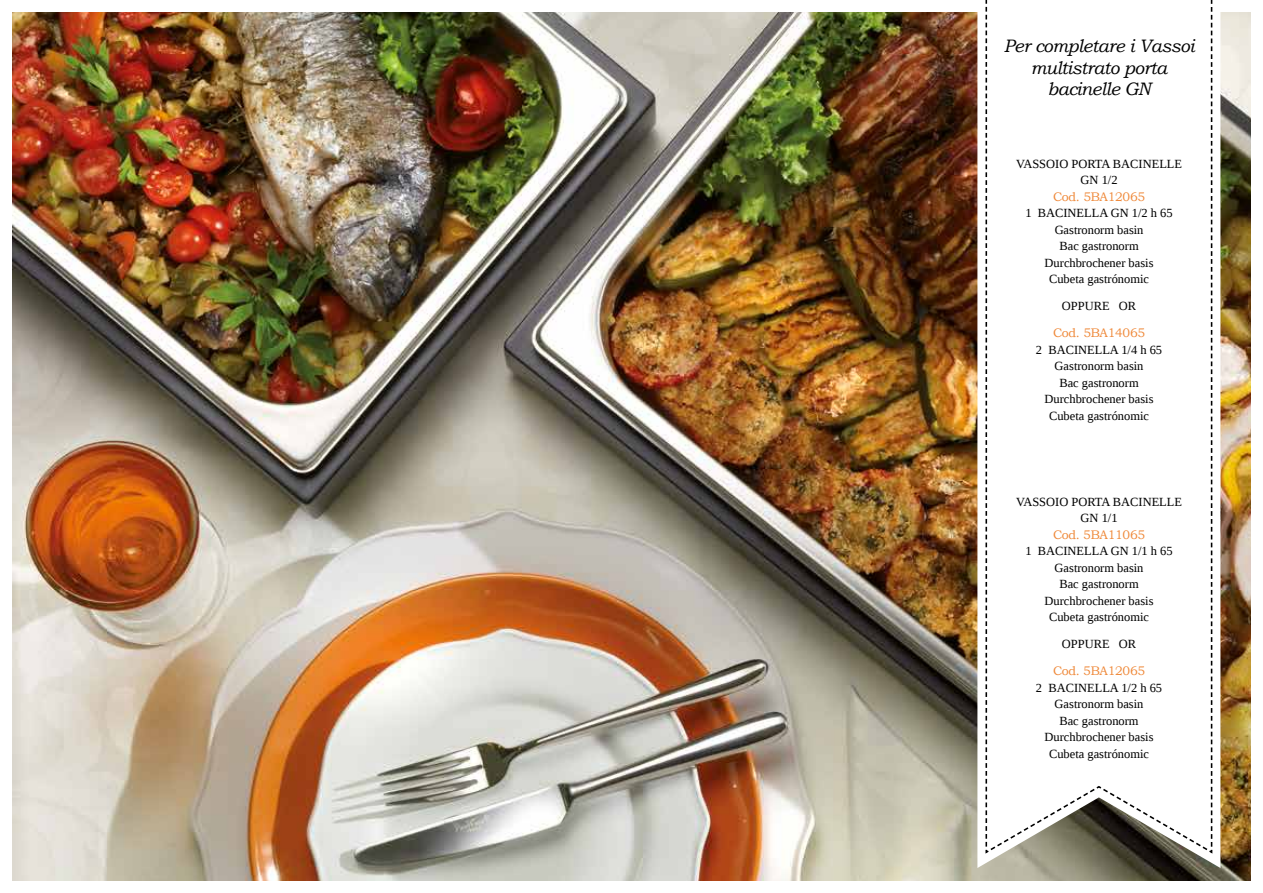
<style>
.page{position:relative;width:1263px;height:893px;background:#fff}
.page>*{position:absolute;margin:0;border:0;box-sizing:border-box;transform-origin:0 0}
.t1{font:italic 18px/21.6px "Bookman Old Style";letter-spacing:-.025em;color:#000;text-align:center}
.t2{font:12.45px/16.5px "Liberation Serif";color:#000;text-align:center}
.t3{font:12.45px "Bookman Old Style";letter-spacing:-.025em;color:#ef893a}
</style>
<div class="page">
<img style="left:13px;top:13px;width:1237px;height:867px">
<svg style="left:977px;top:12px;width:243px;height:856px"></svg>
<svg style="left:985px;top:0;width:228px;height:855px"></svg>
<h1 class="t1" style="left:1004px;top:35px;width:192px">Per completare i Vassoi multistrato porta bacinelle GN</h1>
<p class="t2" style="left:1016px;top:155px;width:168px">VASSOIO PORTA BACINELLE<br>GN 1/2</p>
<p class="t3" style="left:1053px;top:188px;width:94px">Cod. 5BA12065</p>
<p class="t2" style="left:1025px;top:205px;width:149px">1 BACINELLA GN 1/2 h 65<br>Gastronorm basin<br>Bac gastronorm<br>Durchbrochener basis<br>Cubeta gastrónomic</p>
<p class="t2" style="left:1062px;top:298px;width:76px">OPPURE OR</p>
<p class="t3" style="left:1053px;top:325px;width:94px">Cod. 5BA14065</p>
<p class="t2" style="left:1036px;top:341px;width:128px">2 BACINELLA 1/4 h 65<br>Gastronorm basin<br>Bac gastronorm<br>Durchbrochener basis<br>Cubeta gastrónomic</p>
<p class="t2" style="left:1016px;top:493px;width:168px">VASSOIO PORTA BACINELLE<br>GN 1/1</p>
<p class="t3" style="left:1053px;top:526px;width:94px">Cod. 5BA11065</p>
<p class="t2" style="left:1025px;top:543px;width:149px">1 BACINELLA GN 1/1 h 65<br>Gastronorm basin<br>Bac gastronorm<br>Durchbrochener basis<br>Cubeta gastrónomic</p>
<p class="t2" style="left:1062px;top:636px;width:76px">OPPURE OR</p>
<p class="t3" style="left:1053px;top:663px;width:94px">Cod. 5BA12065</p>
<p class="t2" style="left:1036px;top:679px;width:128px">2 BACINELLA 1/2 h 65<br>Gastronorm basin<br>Bac gastronorm<br>Durchbrochener basis<br>Cubeta gastrónomic</p>
</div>
